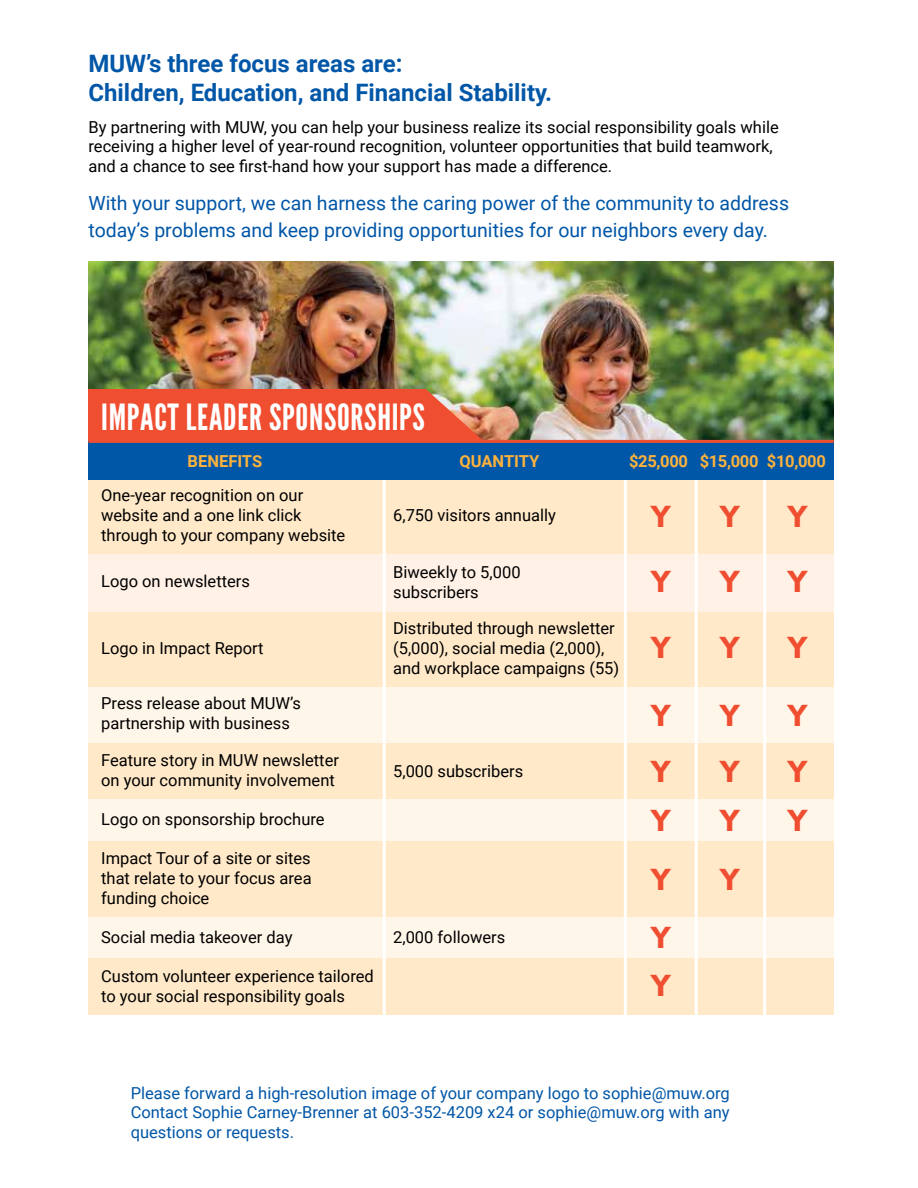
<style>
.page{position:relative;width:918px;height:1188px;background:#fff}
.page>*{position:absolute;margin:0;border:0;box-sizing:border-box;transform-origin:0 0}
.t1{font:36px "League Gothic";letter-spacing:.02em;color:#fff}
.t2{font:700 30px/65.2px "Akzidenz Grotesk BE";color:#f04e31}
.t3{font:700 24px/28.8px "Roboto";color:#0056a7}
.t4{font:19.5px/27px "Roboto";color:#0056a7}
.t5{font:16.5px/19.8px "Roboto";color:#000}
.t6{font:16.5px/19.8px "Roboto";color:#0056a7;text-align:justify}
.t7{font:700 16.5px "Roboto";letter-spacing:-.015em;color:#fcb23d}
</style>
<div class="page">
<img style="left:88px;top:261px;width:746px;height:179px">
<div style="left:88px;top:915px;width:746px;height:43px;background:#fff6ea"></div>
<div style="left:88px;top:959px;width:746px;height:56px;background:#ffe9c9"></div>
<div style="left:88px;top:841px;width:746px;height:75px;background:#ffe9c9"></div>
<div style="left:88px;top:798px;width:746px;height:43px;background:#fff6ea"></div>
<div style="left:88px;top:742px;width:746px;height:56px;background:#ffe9c9"></div>
<div style="left:88px;top:686px;width:746px;height:56px;background:#fff6ea"></div>
<div style="left:88px;top:611px;width:746px;height:75px;background:#ffe9c9"></div>
<div style="left:88px;top:554px;width:746px;height:58px;background:#fff1e6"></div>
<div style="left:88px;top:479px;width:746px;height:75px;background:#ffe9c9"></div>
<hr style="left:383px;top:476px;width:3px;height:552px;background:#fff">
<hr style="left:624px;top:479px;width:3px;height:547px;background:#fff">
<hr style="left:695px;top:479px;width:3px;height:549px;background:#fff">
<hr style="left:763px;top:479px;width:3px;height:551px;background:#fff">
<div style="left:88px;top:441px;width:746px;height:38px;background:#0056a7"></div>
<div style="left:88px;top:389px;width:338px;height:52px;background:#f04e31"></div>
<img style="left:426px;top:389px;width:57px;height:51px">
<hr style="left:89px;top:440px;width:745px;height:3px;background:#f04e31">
<h3 class="t3" style="left:88px;top:48px;width:465px">MUW’s three focus areas are:<br>Children, Education, and Financial Stability.</h3>
<p class="t5" style="left:88px;top:116px;width:692px">By partnering with MUW, you can help your business realize its social responsibility goals while receiving a higher level of year-round recognition, volunteer opportunities that build teamwork, and a chance to see first-hand how your support has made a difference.</p>
<p class="t4" style="left:88px;top:189px;width:702px">With your support, we can harness the caring power of the community to address today’s problems and keep providing opportunities for our neighbors every day.</p>
<h1 class="t1" style="left:101px;top:396px;width:325px">IMPACT LEADER SPONSORSHIPS</h1>
<p class="t7" style="left:188px;top:450px;width:76px">BENEFITS</p>
<p class="t7" style="left:459px;top:450px;width:81px">QUANTITY</p>
<p class="t7" style="left:629px;top:450px;width:198px">$25,000 $15,000 $10,000</p>
<h2 class="t2" style="left:719px;top:484px;width:23px">Y<br>Y</h2>
<p class="t5" style="left:101px;top:485px;width:246px">One-year recognition on our website and a one link click through to your company website</p>
<p class="t5" style="left:101px;top:571px;width:150px">Logo on newsletters</p>
<h2 class="t2" style="left:650px;top:484px;width:23px">Y<br>Y</h2>
<h2 class="t2" style="left:787px;top:484px;width:23px">Y<br>Y</h2>
<p class="t5" style="left:393px;top:505px;width:164px">6,750 visitors annually</p>
<p class="t5" style="left:393px;top:562px;width:129px">Biweekly to 5,000 subscribers</p>
<p class="t5" style="left:393px;top:618px;width:228px">Distributed through newsletter (5,000), social media (2,000), and workplace campaigns (55)</p>
<h2 class="t2" style="left:650px;top:616px;width:23px">Y</h2>
<h2 class="t2" style="left:719px;top:616px;width:23px">Y</h2>
<h2 class="t2" style="left:787px;top:616px;width:23px">Y</h2>
<p class="t5" style="left:101px;top:637px;width:164px">Logo in Impact Report</p>
<p class="t5" style="left:101px;top:693px;width:201px">Press release about MUW’s partnership with business</p>
<p class="t5" style="left:101px;top:750px;width:239px">Feature story in MUW newsletter on your community involvement</p>
<p class="t5" style="left:101px;top:809px;width:225px">Logo on sponsorship brochure</p>
<p class="t5" style="left:101px;top:848px;width:212px;text-align:justify">Impact Tour of a site or sites that relate to your focus area funding choice</p>
<p class="t5" style="left:101px;top:926px;width:193px">Social media takeover day</p>
<p class="t5" style="left:101px;top:965px;width:274px">Custom volunteer experience tailored to your social responsibility goals</p>
<h2 class="t2" style="left:787px;top:687px;width:23px;line-height:56.6px">Y<br>Y</h2>
<h2 class="t2" style="left:787px;top:788px;width:23px">Y</h2>
<h2 class="t2" style="left:719px;top:687px;width:23px;line-height:56.6px">Y<br>Y</h2>
<h2 class="t2" style="left:719px;top:791px;width:23px;line-height:58.9px">Y<br>Y</h2>
<h2 class="t2" style="left:650px;top:687px;width:23px;line-height:56.6px">Y<br>Y</h2>
<h2 class="t2" style="left:650px;top:791px;width:23px;line-height:58.8px;text-align:justify">Y Y Y</h2>
<h2 class="t2" style="left:650px;top:953px;width:23px">Y</h2>
<p class="t5" style="left:393px;top:760px;width:132px">5,000 subscribers</p>
<p class="t5" style="left:393px;top:926px;width:114px">2,000 followers</p>
<p class="t6" style="left:131px;top:1082px;width:601px">Please forward a high-resolution image of your company logo to sophie@muw.org Contact Sophie Carney-Brenner at 603-352-4209 x24 or sophie@muw.org with any questions or requests.</p>
</div>
